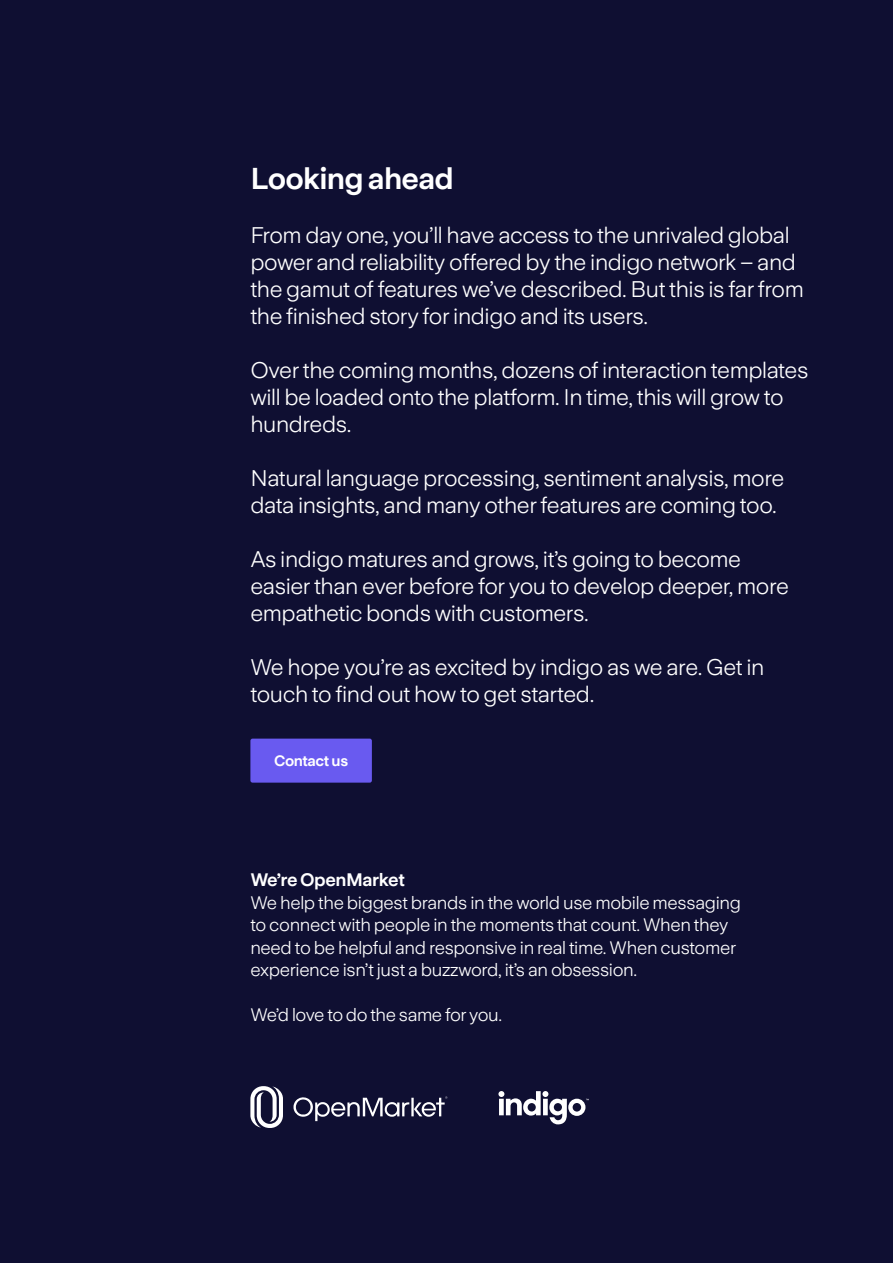
<style>
.page{position:relative;width:893px;height:1263px;background:#0f0f32}
.page>*{position:absolute;margin:0;border:0;box-sizing:border-box;transform-origin:0 0}
.H3_20_24{font:30px "Universal Sans 800";letter-spacing:-.025em;color:#fff}
.Large_body_15_18{font:22.5px/27px "Universal Sans 400";letter-spacing:-.02em;color:#fff}
.Small_Body{font:18px/22.5px "Universal Sans 400";letter-spacing:-.02em;color:#fff}
.Small_Body_Title{font:18px "Universal Sans 800";letter-spacing:-.025em;color:#fff}
.Button_text{font:15px "Universal Sans 800";letter-spacing:-.025em;color:#fff}
</style>
<div class="page">
<div style="left:250px;top:739px;width:122px;height:44px;background:#695af0;border-radius:2px"></div>
<svg style="left:250px;top:1086px;width:33px;height:42px"></svg>
<svg style="left:293px;top:1096px;width:154px;height:25px"></svg>
<svg style="left:498px;top:1091px;width:91px;height:33px"></svg>
<p class="H3_20_24" style="left:250px;top:161px;width:205px">Looking ahead</p>
<p class="Large_body_15_18" style="left:250px;top:221px;width:555px">From day one, you’ll have access to the unrivaled global power and reliability offered by the indigo network – and the gamut of features we’ve described. But this is far from the finished story for indigo and its users.</p>
<p class="Large_body_15_18" style="left:250px;top:356px;width:560px">Over the coming months, dozens of interaction templates will be loaded onto the platform. In time, this will grow to hundreds.</p>
<p class="Large_body_15_18" style="left:250px;top:464px;width:535px">Natural language processing, sentiment analysis, more data insights, and many other features are coming too.</p>
<p class="Large_body_15_18" style="left:250px;top:545px;width:540px">As indigo matures and grows, it’s going to become easier than ever before for you to develop deeper, more empathetic bonds with customers.</p>
<p class="Large_body_15_18" style="left:250px;top:653px;width:516px">We hope you’re as excited by indigo as we are. Get in touch to find out how to get started.</p>
<p class="Button_text" style="left:274px;top:752px;width:76px">Contact us</p>
<p class="Small_Body_Title" style="left:250px;top:870px;width:156px">We’re OpenMarket</p>
<p class="Small_Body" style="left:250px;top:891px;width:492px">We help the biggest brands in the world use mobile messaging to connect with people in the moments that count. When they need to be helpful and responsive in real time. When customer experience isn’t just a buzzword, it’s an obsession.</p>
<p class="Small_Body" style="left:250px;top:1003px;width:253px">We’d love to do the same for you.</p>
</div>
